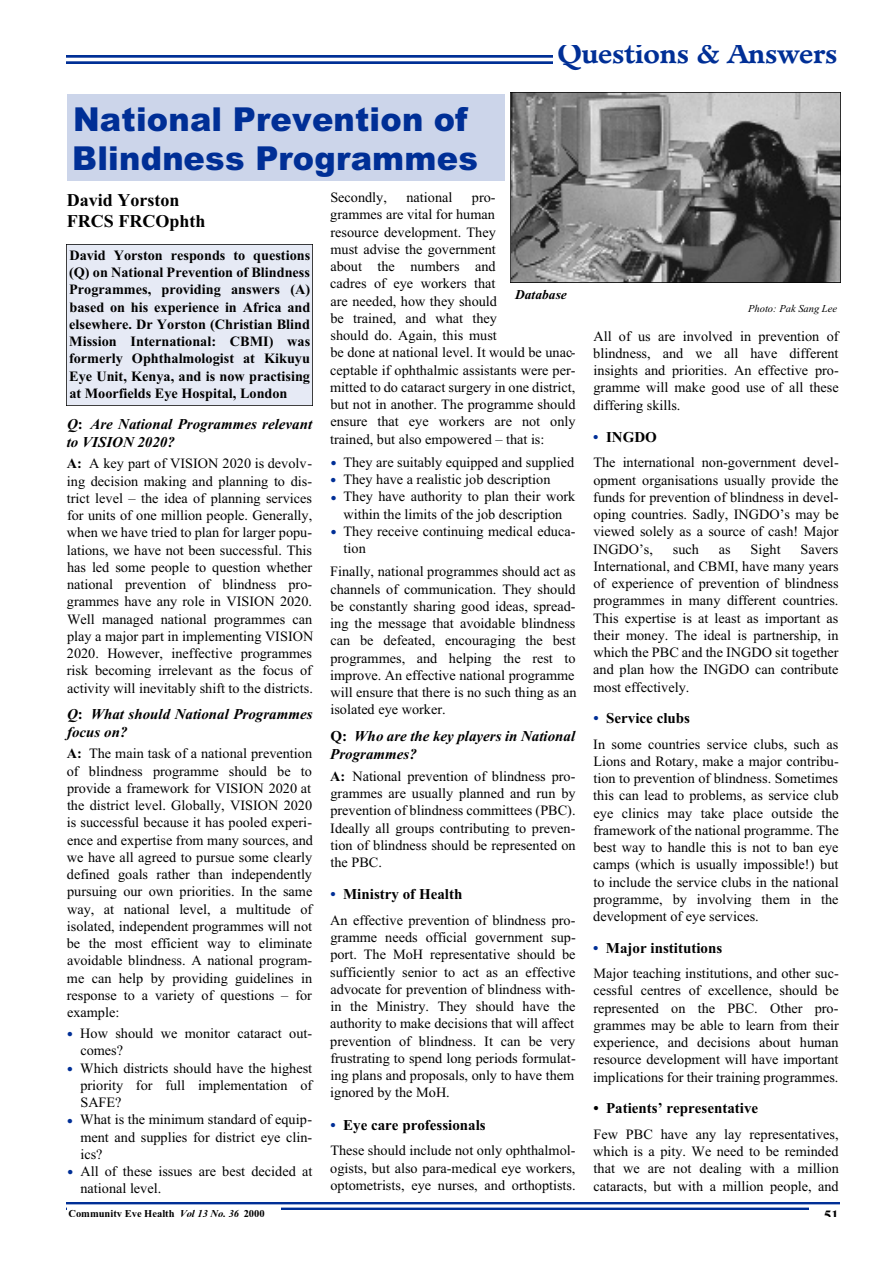
<style>
.page{position:relative;width:893px;height:1263px;background:#fff}
.page>*{position:absolute;margin:0;border:0;box-sizing:border-box;transform-origin:0 0}
.t1{font:900 33px/39px "Arial";letter-spacing:.01em;color:#002f96}
.t2{font:700 27px "Minister";letter-spacing:-.015em;color:#002f96}
.t3{font:700 18px/21px "Times New Roman";color:#000}
.t4{font:italic 700 15px/18px "Times New Roman";color:#000}
.t5{font:700 15px "Times New Roman";color:#000}
.t6{font:14.25px/17.2px "Times";color:#000;text-align:justify}
.t7{font:700 14.25px/17.2px "Times New Roman";color:#000;text-align:justify}
.t8{font:italic 700 13.5px "Times New Roman";color:#000}
.t9{font:700 10.5px "Times New Roman";color:#000}
.t10{font:italic 10.5px "Times New Roman";color:#000}
.s1{font-style:normal}
.s2{font-family:"Times New Roman";font-weight:700}
.s3{font-size:18px;color:#002f96}
.s4{font-style:italic}
.s5{color:#002f96}
</style>
<div class="page">
<div style="left:66px;top:244px;width:246px;height:162px;background:#e6eaf5"></div>
<img style="left:67px;top:1202px;width:772px;height:8px">
<div style="left:67px;top:1206px;width:213px;height:10px;background:#fff"></div>
<img style="left:67px;top:56px;width:486px;height:7px">
<div style="left:809px;top:1206px;width:30px;height:10px;background:#fff"></div>
<div style="left:68px;top:94px;width:437px;height:86px;background:#ccd5ea"></div>
<img style="left:510px;top:92px;width:330px;height:191px">
<h1 class="t1" style="left:72px;top:98px;width:407px">National Prevention of<br>Blindness Programmes</h1>
<h2 class="t2" style="left:557px;top:43px;width:282px">Questions &amp; Answers</h2>
<p class="t3" style="left:67px;top:189px;width:140px">David Yorston<br>FRCS FRCOphth</p>
<p class="t7" style="left:69px;top:246px;width:243px">David Yorston responds to questions (Q) on National Prevention of Blindness Programmes, providing answers (A) based on his experience in Africa and elsewhere. Dr Yorston (Christian Blind Mission International: CBMI) was formerly Ophthalmologist at Kikuyu Eye Unit, Kenya, and is now practising at Moorfields Eye Hospital, London</p>
<p class="t4" style="left:67px;top:415px;width:247px">Q<span class="s1">:</span> Are National Programmes relevant to VISION 2020?</p>
<p class="t6" style="left:67px;top:455px;width:248px"><span class="s2">A:</span> A key part of VISION 2020 is devolv&shy;ing decision making and planning to dis&shy;trict level – the idea of planning services for units of one million people. Generally, when we have tried to plan for larger popu&shy;lations, we have not been successful. This has led some people to question whether national prevention of blindness pro&shy;grammes have any role in VISION 2020.<br>Well managed national programmes can play a major part in implementing VISION 2020. However, ineffective programmes risk becoming irrelevant as the focus of activity will inevitably shift to the districts.</p>
<p class="t4" style="left:67px;top:704px;width:247px">Q<span class="s1">:</span> What should National Programmes focus on?</p>
<p class="t6" style="left:67px;top:745px;width:248px;text-align:left"><span class="s2">A:</span> The main task of a national prevention of blindness programme should be to provide a framework for VISION 2020 at the district level. Globally, VISION 2020 is successful because it has pooled experi&shy;ence and expertise from many sources, and we have all agreed to pursue some clearly defined goals rather than independently pursuing our own priorities. In the same way, at national level, a multitude of isolated, independent programmes will not be the most efficient way to eliminate avoidable blindness. A national program&shy;me can help by providing guidelines in response to a variety of questions – for example:</p>
<p class="t6" style="left:80px;top:1025px;width:233px;text-indent:-13px"><span class="s3">•</span> How should we monitor cataract out&shy;comes?</p>
<p class="t6" style="left:80px;top:1059px;width:233px;text-indent:-14px"><span class="s3">•</span> Which districts should have the highest priority for full implementation of SAFE?</p>
<p class="t6" style="left:80px;top:1111px;width:233px;text-indent:-14px"><span class="s3">•</span> What is the minimum standard of equip&shy;ment and supplies for district eye clin&shy;ics?</p>
<p class="t6" style="left:80px;top:1163px;width:233px;text-indent:-13px"><span class="s3">•</span> All of these issues are best decided at national level.</p>
<p class="t9" style="left:68px;top:1208px;width:198px">Community Eye Health <span class="s4">Vol 13 No. 36</span> 2000</p>
<p class="t6" style="left:330px;top:189px;width:58px">Secondly,</p>
<p class="t6" style="left:406px;top:189px;width:47px">national</p>
<p class="t6" style="left:330px;top:189px;width:247px;text-align:left;text-indent:142px">pro-<br>grammes are vital for human<br>resource development. They<br>must advise the government<br>about the numbers and<br>cadres of eye workers that<br>are needed, how they should<br>be trained, and what they<br>should do. Again, this must<br>be done at national level. It would be unac&shy;ceptable if ophthalmic assistants were per&shy;mitted to do cataract surgery in one district, but not in another. The programme should ensure that eye workers are not only trained, but also empowered – that is:</p>
<p class="t6" style="left:330px;top:453px;width:245px"><span class="s3">•</span> They are suitably equipped and supplied</p>
<p class="t6" style="left:330px;top:471px;width:222px"><span class="s3">•</span> They have a realistic job description</p>
<p class="t6" style="left:330px;top:488px;width:246px;text-align:center"><span class="s3">•</span> They have authority to plan their work within the limits of the job description</p>
<p class="t6" style="left:343px;top:522px;width:233px;text-indent:-13px"><span class="s3">•</span> They receive continuing medical educa&shy;tion</p>
<p class="t6" style="left:330px;top:563px;width:248px;text-align:left">Finally, national programmes should act as channels of communication. They should be constantly sharing good ideas, spread&shy;ing the message that avoidable blindness can be defeated, encouraging the best programmes, and helping the rest to improve. An effective national programme will ensure that there is no such thing as an isolated eye worker.</p>
<p class="t4" style="left:330px;top:727px;width:246px"><span class="s1">Q:</span> Who are the key players in National<br>Programmes?</p>
<p class="t6" style="left:330px;top:767px;width:247px"><span class="s2">A:</span> National prevention of blindness pro&shy;grammes are usually planned and run by prevention of blindness committees (PBC).<br>Ideally all groups contributing to preven&shy;tion of blindness should be represented on the PBC.</p>
<p class="t5" style="left:330px;top:886px;width:133px"><span class="s5">•</span> Ministry of Health</p>
<p class="t6" style="left:330px;top:911px;width:247px">An effective prevention of blindness pro&shy;gramme needs official government sup&shy;port. The MoH representative should be sufficiently senior to act as an effective advocate for prevention of blindness with&shy;in the Ministry. They should have the authority to make decisions that will affect prevention of blindness. It can be very frustrating to spend long periods formulat&shy;ing plans and proposals, only to have them ignored by the MoH.</p>
<p class="t5" style="left:330px;top:1116px;width:157px"><span class="s5">•</span> Eye care professionals</p>
<p class="t6" style="left:330px;top:1142px;width:247px">These should include not only ophthalmol&shy;ogists, but also para-medical eye workers, optometrists, eye nurses, and orthoptists.</p>
<p class="t8" style="left:515px;top:286px;width:53px">Database</p>
<p class="t10" style="left:748px;top:303px;width:90px">Photo: Pak Sang Lee</p>
<p class="t6" style="left:593px;top:327px;width:247px">All of us are involved in prevention of blindness, and we all have different insights and priorities. An effective pro&shy;gramme will make good use of all these differing skills.</p>
<p class="t5" style="left:593px;top:428px;width:65px"><span class="s5">•</span> INGDO</p>
<p class="t6" style="left:593px;top:454px;width:247px">The international non-government devel&shy;opment organisations usually provide the funds for prevention of blindness in devel&shy;oping countries. Sadly, INGDO’s may be viewed solely as a source of cash! Major INGDO’s,</p>
<p class="t6" style="left:673px;top:540px;width:28px">such</p>
<p class="t6" style="left:718px;top:540px;width:13px">as</p>
<p class="t6" style="left:750px;top:540px;width:32px">Sight</p>
<p class="t6" style="left:593px;top:540px;width:247px;text-indent:207px">Savers International, and CBMI, have many years of experience of prevention of blindness programmes in many different countries.<br>This expertise is at least as important as their money. The ideal is partnership, in which the PBC and the INGDO sit together and plan how the INGDO can contribute most effectively.</p>
<p class="t5" style="left:593px;top:710px;width:98px"><span class="s5">•</span> Service clubs</p>
<p class="t6" style="left:593px;top:735px;width:247px">In some countries service clubs, such as Lions and Rotary, make a major contribu&shy;tion to prevention of blindness. Sometimes this can lead to problems, as service club eye clinics may take place outside the framework of the national programme. The best way to handle this is not to ban eye camps (which is usually impossible!) but to include the service clubs in the national programme, by involving them in the development of eye services.</p>
<p class="t5" style="left:593px;top:939px;width:130px"><span class="s5">•</span> Major institutions</p>
<p class="t6" style="left:593px;top:965px;width:247px">Major teaching institutions, and other suc&shy;cessful centres of excellence, should be represented on the PBC. Other pro&shy;grammes may be able to learn from their experience, and decisions about human resource development will have important implications for their training programmes.</p>
<p class="t5" style="left:593px;top:1100px;width:166px">• Patients’ representative</p>
<p class="t6" style="left:593px;top:1125px;width:247px">Few PBC have any lay representatives, which is a pity. We need to be reminded that we are not dealing with a million cataracts, but with a million people, and</p>
<p class="t7" style="left:824px;top:1207px;width:16px">51</p>
</div>
